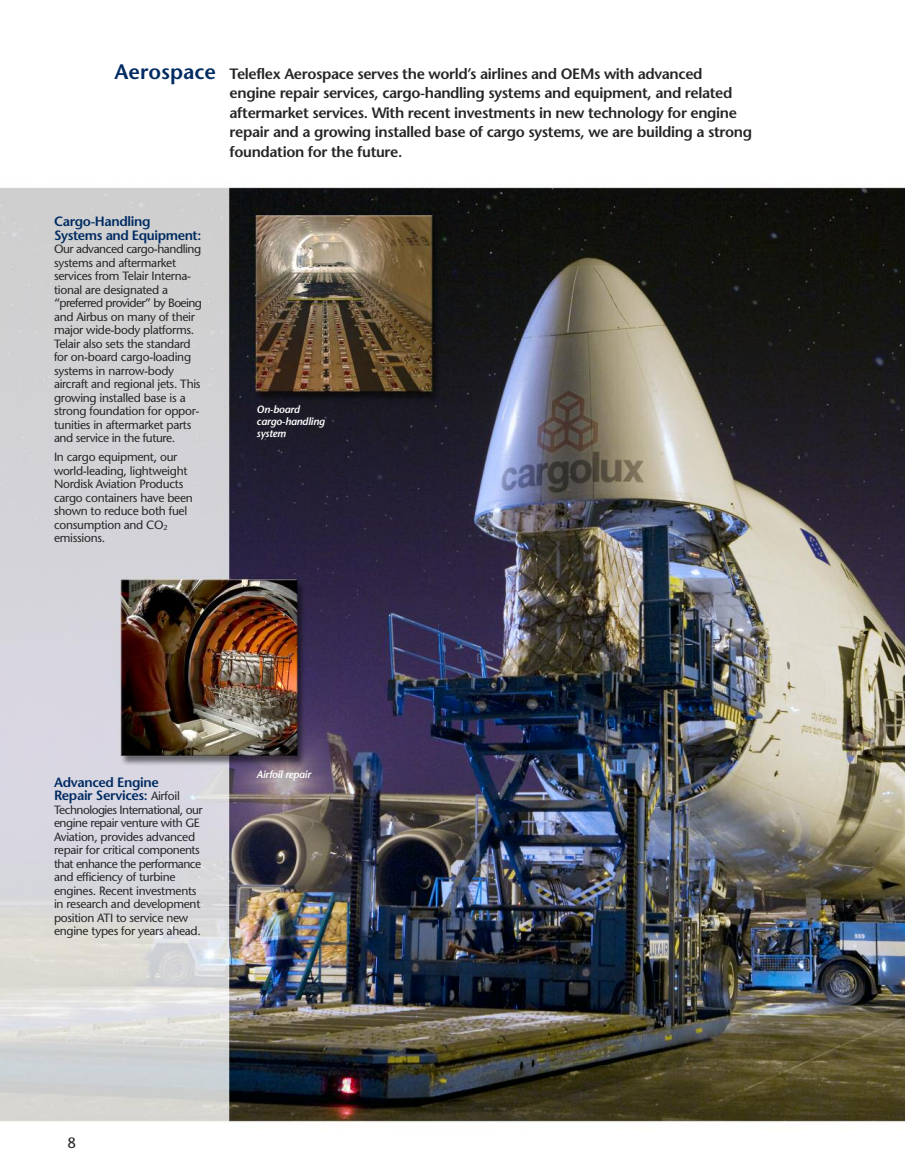
<style>
.page{position:relative;width:905px;height:1175px;background:#fff}
.page>*{position:absolute;margin:0;border:0;box-sizing:border-box;transform-origin:0 0}
.t1{font:600 15px/19.5px "Stone Sans Std";letter-spacing:-.025em;color:#272627}
.t2{font:500 15px "Stone Sans Std";color:#272627}
.t3{font:600 13.5px/13.5px "Stone Sans Std";letter-spacing:-.025em;color:#002b62}
.t4{font:500 12px/13.5px "Stone Sans Std";letter-spacing:-.025em;color:#272627}
.t5{font:italic 600 10.5px/12px "Stone Sans Std";letter-spacing:-.025em;color:#fff}
.s1{font-size:21px;color:#002b62}
.s2{font-weight:500;font-size:12px;color:#272627}
</style>
<div class="page">
<img style="left:0;top:187px;width:904px;height:936px">
<p class="t1" style="left:230px;top:65px;width:524px;text-indent:-115px"><span class="s1">Aerospace</span> Teleflex Aerospace serves the world’s airlines and OEMs with advanced engine repair services, cargo-handling systems and equipment, and related aftermarket services. With recent investments in new technology for engine repair and a growing installed base of cargo systems, we are building a strong foundation for the future.</p>
<p class="t3" style="left:54px;top:216px;width:149px">Cargo-Handling<br>Systems and Equipment:</p>
<p class="t4" style="left:54px;top:243px;width:149px">Our advanced cargo-handling systems and aftermarket services from Telair Interna&shy;tional are designated a “preferred provider” by Boeing and Airbus on many of their major wide-body platforms.<br>Telair also sets the standard for on-board cargo-loading systems in narrow-body aircraft and regional jets. This growing installed base is a strong foundation for oppor&shy;tunities in aftermarket parts and service in the future.</p>
<p class="t4" style="left:54px;top:451px;width:140px">In cargo equipment, our world-leading, lightweight<br>Nordisk Aviation Products cargo containers have been shown to reduce both fuel consumption and CO<sub>2 </sub>emissions.</p>
<p class="t5" style="left:256px;top:404px;width:70px">On-board cargo-handling system</p>
<p class="t3" style="left:54px;top:776px;width:127px">Advanced Engine<br>Repair Services: <span class="s2">Airfoil</span></p>
<p class="t4" style="left:54px;top:804px;width:150px">Technologies International, our engine repair venture with GE<br>Aviation, provides advanced repair for critical components that enhance the performance and efficiency of turbine engines. Recent investments in research and development position ATI to service new engine types for years ahead.</p>
<p class="t5" style="left:256px;top:769px;width:56px">Airfoil repair</p>
<p class="t2" style="left:68px;top:1137px;width:10px">8</p>
</div>
